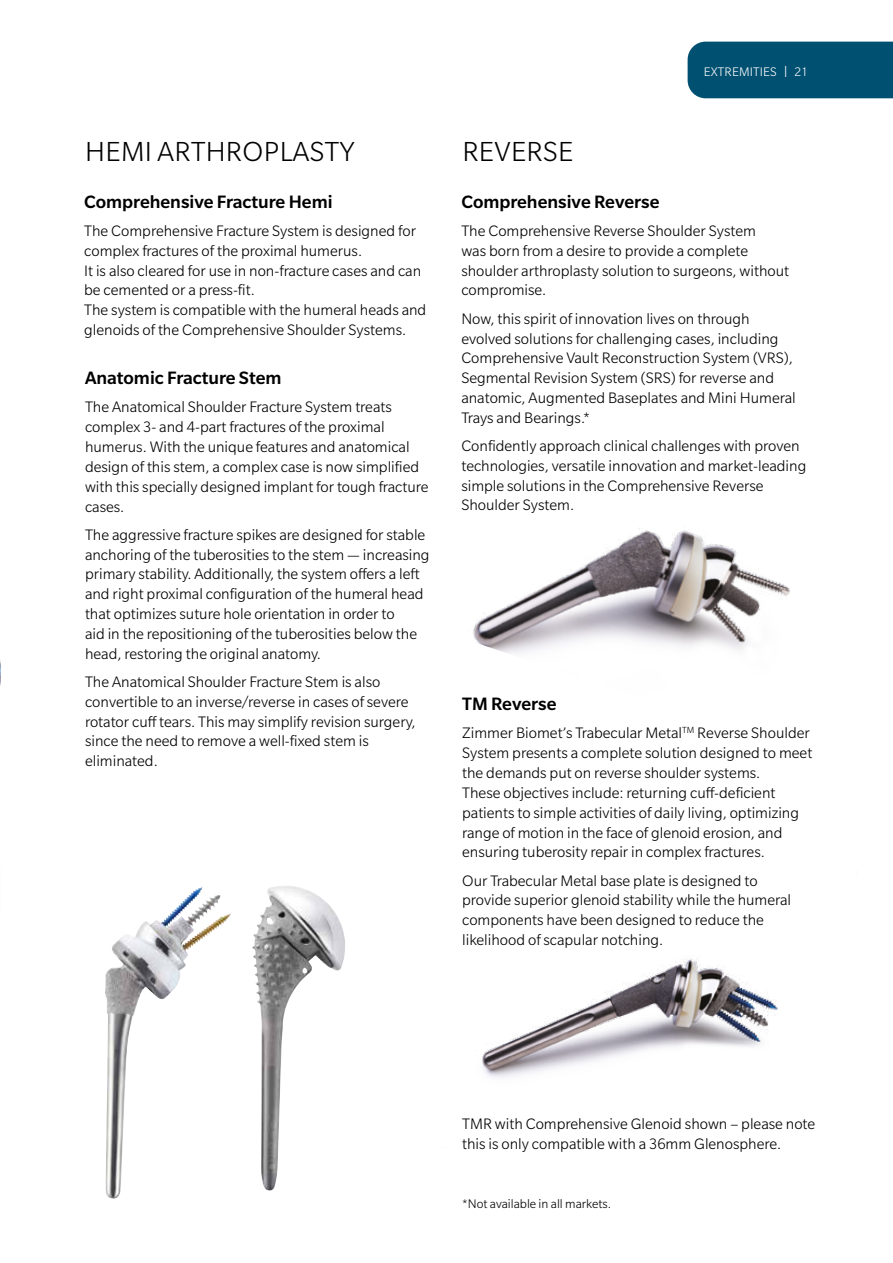
<style>
.page{position:relative;width:893px;height:1263px;background:#fff}
.page>*{position:absolute;margin:0;border:0;box-sizing:border-box;transform-origin:0 0}
.t1{font:300 30px "Slate Pro";letter-spacing:.01em;color:#000}
.t2{font:500 19.5px "Slate Pro";color:#000}
.t3{font:300 16.5px/19.8px "Slate Pro";color:#000}
.t4{font:300 13.5px "Slate Pro";color:#000}
.t5{font:300 13.5px "Slate Pro";letter-spacing:.01em;color:#fff}
.s1{font-size:17.4px}
</style>
<div class="page">
<div style="left:688px;top:42px;width:205px;height:56px;background:#005071"></div>
<img style="left:482px;top:958px;width:296px;height:120px">
<img style="left:0;top:660px;width:1px;height:26px">
<img style="left:252px;top:886px;width:60px;height:305px">
<img style="left:105px;top:888px;width:96px;height:108px">
<img style="left:473px;top:528px;width:317px;height:126px">
<h1 class="t1" style="left:85px;top:136px;width:271px">HEMI ARTHROPLASTY</h1>
<p class="t2" style="left:84px;top:191px;width:250px">Comprehensive Fracture Hemi</p>
<p class="t3" style="left:84px;top:221px;width:344px">The Comprehensive Fracture System is designed for complex fractures of the proximal humerus.<br>It is also cleared for use in non-fracture cases and can be cemented or a press-fit.<br>The system is compatible with the humeral heads and glenoids of the Comprehensive Shoulder Systems.</p>
<p class="t2" style="left:85px;top:367px;width:198px">Anatomic Fracture Stem</p>
<p class="t3" style="left:85px;top:397px;width:345px">The Anatomical Shoulder Fracture System treats complex 3- and 4-part fractures of the proximal humerus. With the unique features and anatomical design of this stem, a complex case is now simplified with this specially designed implant for tough fracture cases.</p>
<p class="t3" style="left:85px;top:525px;width:346px">The aggressive fracture spikes are designed for stable anchoring of the tuberosities to the stem — increasing primary stability. Additionally, the system offers a left and right proximal configuration of the humeral head that optimizes suture hole orientation in order to<br>aid in the repositioning of the tuberosities below the head, restoring the original anatomy.</p>
<p class="t3" style="left:85px;top:672px;width:332px">The Anatomical Shoulder Fracture Stem is also convertible to an inverse/reverse in cases of severe rotator cuff tears. This may simplify revision surgery, since the need to remove a well-fixed stem is eliminated.</p>
<h1 class="t1" style="left:462px;top:136px;width:112px">REVERSE</h1>
<p class="t5" style="left:704px;top:64px;width:106px">EXTREMITIES <span class="s1">I</span> 21</p>
<p class="t2" style="left:461px;top:191px;width:200px">Comprehensive Reverse</p>
<p class="t3" style="left:461px;top:221px;width:329px">The Comprehensive Reverse Shoulder System<br>was born from a desire to provide a complete shoulder arthroplasty solution to surgeons, without compromise.</p>
<p class="t3" style="left:461px;top:308px;width:336px">Now, this spirit of innovation lives on through evolved solutions for challenging cases, including Comprehensive Vault Reconstruction System (VRS), Segmental Revision System (SRS) for reverse and anatomic, Augmented Baseplates and Mini Humeral Trays and Bearings.*</p>
<p class="t3" style="left:461px;top:436px;width:346px">Confidently approach clinical challenges with proven technologies, versatile innovation and market-leading simple solutions in the Comprehensive Reverse Shoulder System.</p>
<p class="t2" style="left:462px;top:693px;width:96px">TM Reverse</p>
<p class="t3" style="left:462px;top:723px;width:352px">Zimmer Biomet’s Trabecular Metal<sup>TM</sup> Reverse Shoulder System presents a complete solution designed to meet the demands put on reverse shoulder systems.<br>These objectives include: returning cuff-deficient patients to simple activities of daily living, optimizing range of motion in the face of glenoid erosion, and ensuring tuberosity repair in complex fractures.</p>
<p class="t3" style="left:462px;top:870px;width:330px">Our Trabecular Metal base plate is designed to provide superior glenoid stability while the humeral components have been designed to reduce the likelihood of scapular notching.</p>
<p class="t3" style="left:462px;top:1113px;width:355px">TMR with Comprehensive Glenoid shown – please note this is only compatible with a 36mm Glenosphere.</p>
<p class="t4" style="left:462px;top:1197px;width:150px">*Not available in all markets.</p>
</div>
